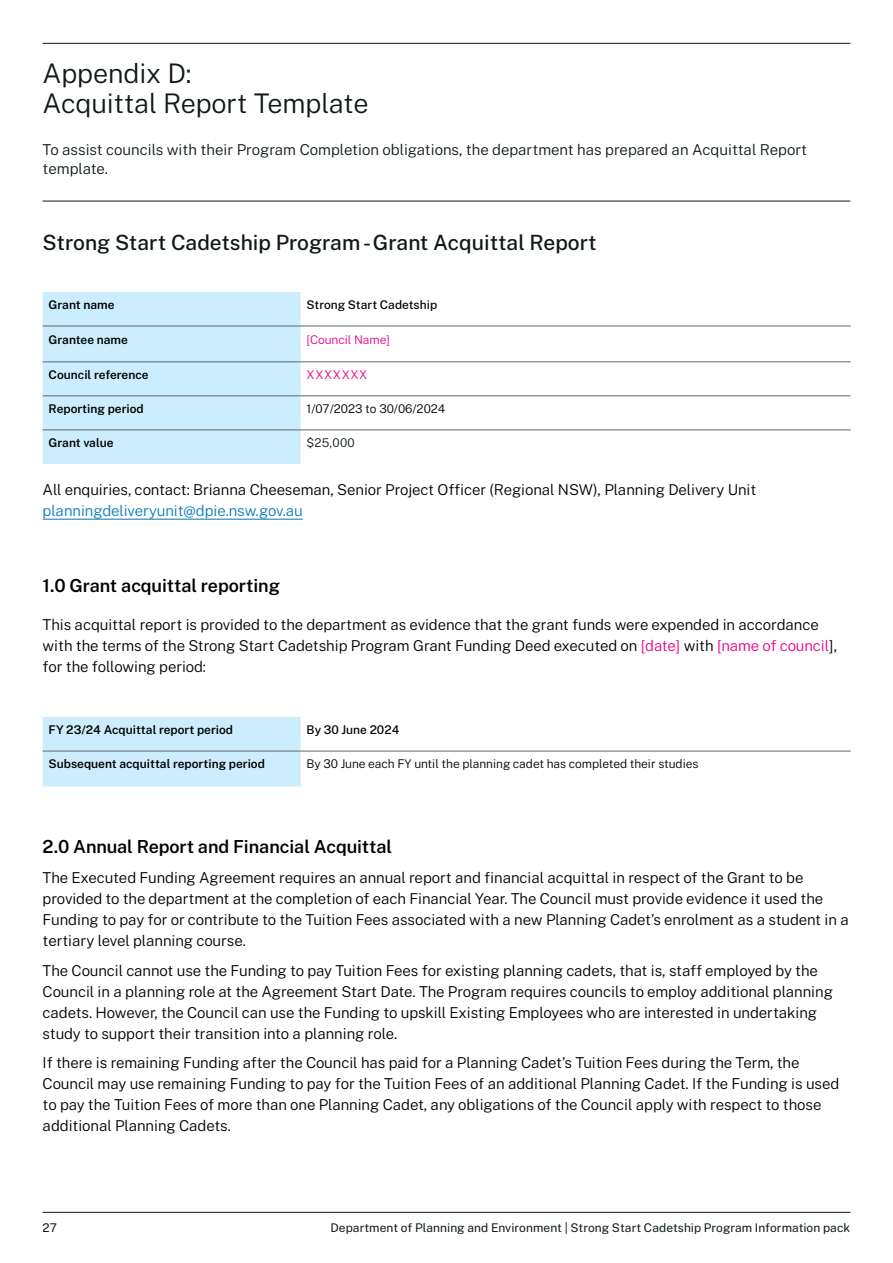
<style>
.page{position:relative;width:893px;height:1263px;background:#fff}
.page>*{position:absolute;margin:0;border:0;box-sizing:border-box;transform-origin:0 0}
.Heading_2__H2{font:300 27px/30px "Public Sans";letter-spacing:-.005em;color:#0f1a18}
.Body{font:500 21px "Public Sans";color:#0f1a18}
.Body-2{font:600 18px "Public Sans";letter-spacing:-.005em;color:#000}
.Level_1_bullet{font:300 15px/21px "Public Sans";letter-spacing:-.005em;color:#000}
.Body-3{font:300 15px/21px "Public Sans";letter-spacing:-.005em;color:#000}
.Body-4{font:300 15px/18.3px "Public Sans";color:#0f1a18}
.Table_Body_Copy{font:600 12px "Public Sans";color:#000}
.t1{font:12px "Public Sans";letter-spacing:.005em;color:#0f1a18}
.Body-5{font:300 12px "Public Sans";letter-spacing:-.005em;color:#000}
.Table_Body_Copy-2{font:500 12px "Public Sans";color:#000}
.Table_Body_Copy-3{font:300 12px "Public Sans";color:#000}
.Body-6{font:300 12px "Public Sans";letter-spacing:.005em;color:#ec008c}
.Body-7{font:300 12px "Public Sans";letter-spacing:.05em;color:#ec008c}
.Level_1_bullet-2{font:300 12px "Public Sans";color:#0f1a18}
.s1{color:#0d7cba}
.s2{color:#ec008c}
</style>
<div class="page">
<hr style="left:43px;top:519px;width:260px;height:1px;background:#0d7cba">
<div style="left:43px;top:292px;width:258px;height:172px;background:#cbedfd"></div>
<hr style="left:43px;top:361px;width:258px;height:1px;background:#636466">
<hr style="left:301px;top:361px;width:550px;height:1px;background:#636466">
<hr style="left:43px;top:395px;width:258px;height:1px;background:#636466">
<hr style="left:301px;top:395px;width:550px;height:1px;background:#636466">
<hr style="left:43px;top:429px;width:258px;height:1px;background:#636466">
<hr style="left:301px;top:429px;width:550px;height:1px;background:#636466">
<hr style="left:43px;top:326px;width:258px;height:1px;background:#636466">
<hr style="left:301px;top:326px;width:550px;height:1px;background:#636466">
<div style="left:43px;top:717px;width:258px;height:69px;background:#cbedfd"></div>
<hr style="left:43px;top:751px;width:258px;height:1px;background:#636466">
<hr style="left:301px;top:751px;width:550px;height:1px;background:#636466">
<hr style="left:43px;top:201px;width:807px;height:1px;background:#0f1a18">
<hr style="left:43px;top:43px;width:807px;height:1px;background:#0f1a18">
<hr style="left:43px;top:1212px;width:807px;height:1px;background:#0f1a18">
<h2 class="Heading_2__H2" style="left:43px;top:56px;width:327px">Appendix D:<br>Acquittal Report Template</h2>
<p class="Body-4" style="left:43px;top:140px;width:766px">To assist councils with their Program Completion obligations, the department has prepared an Acquittal Report template.</p>
<p class="Body" style="left:43px;top:227px;width:556px">Strong Start Cadetship Program - Grant Acquittal Report</p>
<p class="Table_Body_Copy" style="left:49px;top:296px;width:67px">Grant name</p>
<p class="Table_Body_Copy-2" style="left:307px;top:296px;width:132px">Strong Start Cadetship</p>
<p class="Table_Body_Copy" style="left:49px;top:331px;width:81px">Grantee name</p>
<p class="Body-6" style="left:307px;top:331px;width:85px">[Council Name]</p>
<p class="Table_Body_Copy" style="left:49px;top:366px;width:102px">Council reference</p>
<p class="Body-7" style="left:307px;top:366px;width:62px">XXXXXXX</p>
<p class="Table_Body_Copy" style="left:49px;top:400px;width:97px">Reporting period</p>
<p class="Table_Body_Copy-3" style="left:307px;top:400px;width:140px">1/07/2023 to 30/06/2024</p>
<p class="Table_Body_Copy" style="left:49px;top:434px;width:66px">Grant value</p>
<p class="Level_1_bullet-2" style="left:307px;top:434px;width:50px">$25,000</p>
<p class="Body-3" style="left:43px;top:478px;width:715px">All enquiries, contact: Brianna Cheeseman, Senior Project Officer (Regional NSW), Planning Delivery Unit <span class="s1">planningdeliveryunit@dpie.nsw.gov.au</span></p>
<p class="Body-2" style="left:43px;top:573px;width:239px">1.0 Grant acquittal reporting</p>
<p class="Body-3" style="left:43px;top:614px;width:796px">This acquittal report is provided to the department as evidence that the grant funds were expended in accordance with the terms of the Strong Start Cadetship Program Grant Funding Deed executed on <span class="s2">[date]</span> with <span class="s2">[name of council</span>], for the following period:</p>
<p class="Table_Body_Copy" style="left:49px;top:721px;width:186px">FY 23/24 Acquittal report period</p>
<p class="Table_Body_Copy-2" style="left:307px;top:721px;width:94px">By 30 June 2024</p>
<p class="Table_Body_Copy" style="left:49px;top:755px;width:218px">Subsequent acquittal reporting period</p>
<p class="Body-5" style="left:307px;top:755px;width:393px">By 30 June each FY until the planning cadet has completed their studies</p>
<p class="Body-2" style="left:43px;top:834px;width:351px">2.0 Annual Report and Financial Acquittal</p>
<p class="Level_1_bullet" style="left:43px;top:866px;width:808px">The Executed Funding Agreement requires an annual report and financial acquittal in respect of the Grant to be provided to the department at the completion of each Financial Year. The Council must provide evidence it used the Funding to pay for or contribute to the Tuition Fees associated with a new Planning Cadet’s enrolment as a student in a tertiary level planning course.</p>
<p class="Level_1_bullet" style="left:43px;top:959px;width:792px">The Council cannot use the Funding to pay Tuition Fees for existing planning cadets, that is, staff employed by the Council in a planning role at the Agreement Start Date. The Program requires councils to employ additional planning cadets. However, the Council can use the Funding to upskill Existing Employees who are interested in undertaking study to support their transition into a planning role.</p>
<p class="Level_1_bullet" style="left:43px;top:1051px;width:798px">If there is remaining Funding after the Council has paid for a Planning Cadet’s Tuition Fees during the Term, the Council may use remaining Funding to pay for the Tuition Fees of an additional Planning Cadet. If the Funding is used to pay the Tuition Fees of more than one Planning Cadet, any obligations of the Council apply with respect to those additional Planning Cadets.</p>
<p class="t1" style="left:43px;top:1219px;width:16px">27</p>
<p class="t1" style="left:330px;top:1219px;width:521px">Department of Planning and Environment | Strong Start Cadetship Program Information pack</p>
</div>
